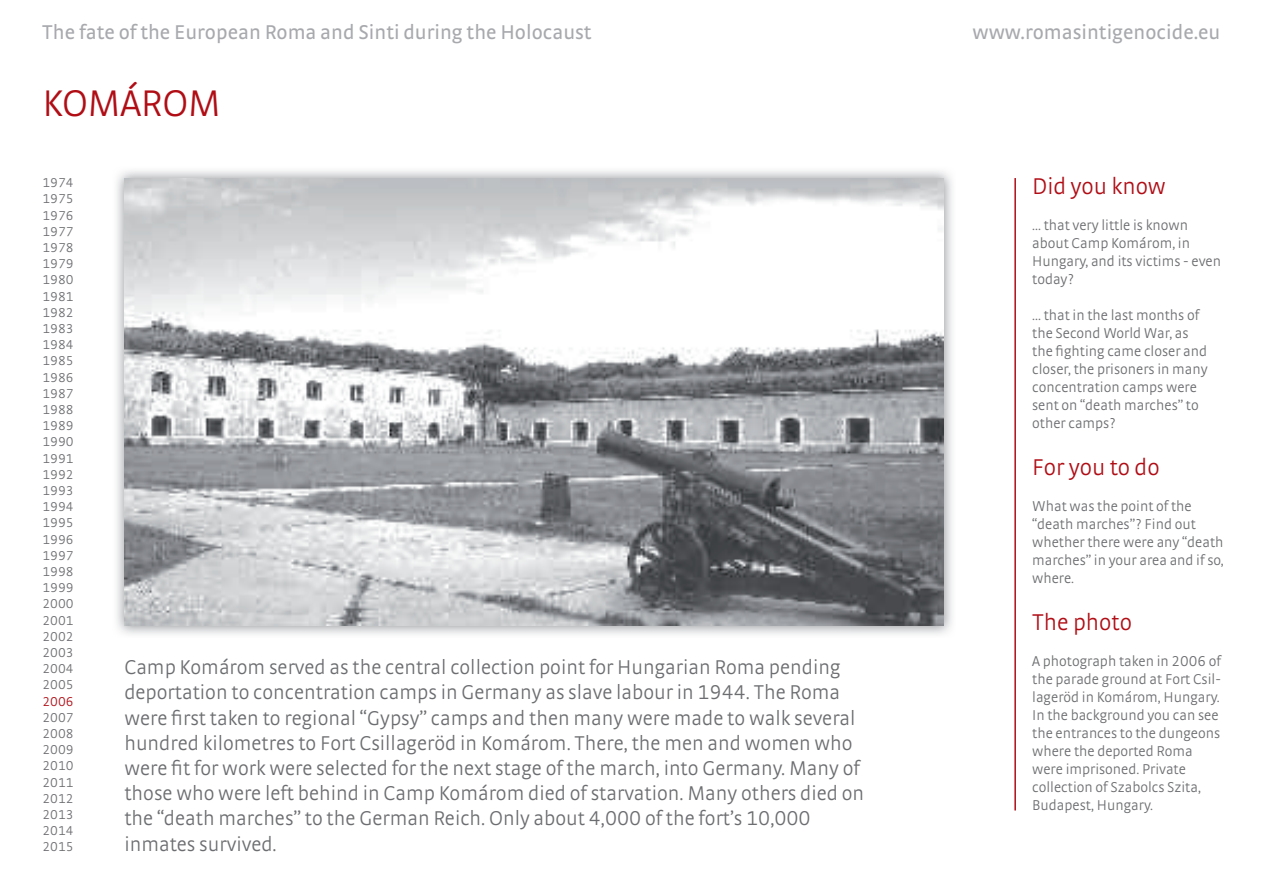
<style>
.page{position:relative;width:1263px;height:893px;background:#fff}
.page>*{position:absolute;margin:0;border:0;box-sizing:border-box;transform-origin:0 0}
.t1{font:300 39px "Strada TF";color:#b00d15}
.t2{font:300 24px "Strada TF";color:#b00d15}
.t3{font:300 21px/25.2px "Strada TF";color:#6c6d70}
.t4{font:21px "Strada TF";color:#a8a9ad}
.t5{font:300 15px/18px "Strada TF";color:#6c6d70}
.t6{font:300 13.5px/16.2px "Strada TF";color:#6c6d70;text-align:justify}
.t7{font:300 13.5px "Strada TF";color:#b00d15}
</style>
<div class="page">
<img style="left:124px;top:178px;width:820px;height:448px">
<hr style="left:1014px;top:178px;width:2px;height:632px;background:#b00d15">
<h3 class="t4" style="left:42px;top:20px;width:551px">The fate of the European Roma and Sinti during the Holocaust</h3>
<h3 class="t4" style="left:972px;top:20px;width:249px">www.romasintigenocide.eu</h3>
<h1 class="t1" style="left:43px;top:81px;width:180px">KOMÁROM</h1>
<p class="t6" style="left:43px;top:175px;width:33px">1974<br>1975<br>1976<br>1977<br>1978<br>1979<br>1980<br>1981<br>1982<br>1983<br>1984<br>1985<br>1986<br>1987<br>1988<br>1989<br>1990<br>1991<br>1992<br>1993<br>1994<br>1995<br>1996<br>1997<br>1998<br>1999<br>2000<br>2001<br>2002<br>2003<br>2004<br>2005</p>
<p class="t7" style="left:43px;top:694px;width:33px">2006</p>
<p class="t6" style="left:43px;top:709px;width:33px">2007<br>2008<br>2009<br>2010<br>2011<br>2012<br>2013<br>2014<br>2015</p>
<p class="t3" style="left:124px;top:654px;width:741px">Camp Komárom served as the central collection point for Hungarian Roma pending deportation to concentration camps in Germany as slave labour in 1944. The Roma were first taken to regional “Gypsy” camps and then many were made to walk several hundred kilometres to Fort Csillageröd in Komárom. There, the men and women who were fit for work were selected for the next stage of the march, into Germany. Many of those who were left behind in Camp Komárom died of starvation. Many others died on the “death marches” to the German Reich. Only about 4,000 of the fort’s 10,000 inmates survived.</p>
<h2 class="t2" style="left:1032px;top:173px;width:135px">Did you know</h2>
<p class="t5" style="left:1032px;top:216px;width:190px">... that very little is known about Camp Komárom, in<br>Hungary, and its victims - even today?</p>
<p class="t5" style="left:1032px;top:306px;width:177px">... that in the last months of the Second World War, as the fighting came closer and closer, the prisoners in many concentration camps were sent on “death marches” to other camps?</p>
<h2 class="t2" style="left:1032px;top:453px;width:129px">For you to do</h2>
<p class="t5" style="left:1032px;top:497px;width:193px">What was the point of the “death marches”? Find out whether there were any “death marches” in your area and if so, where.</p>
<h2 class="t2" style="left:1032px;top:608px;width:101px">The photo</h2>
<p class="t5" style="left:1032px;top:651px;width:191px">A photograph taken in 2006 of the parade ground at Fort Csil&shy;lageröd in Komárom, Hungary.<br>In the background you can see the entrances to the dungeons where the deported Roma were imprisoned. Private collection of Szabolcs Szita,<br>Budapest, Hungary.</p>
</div>
